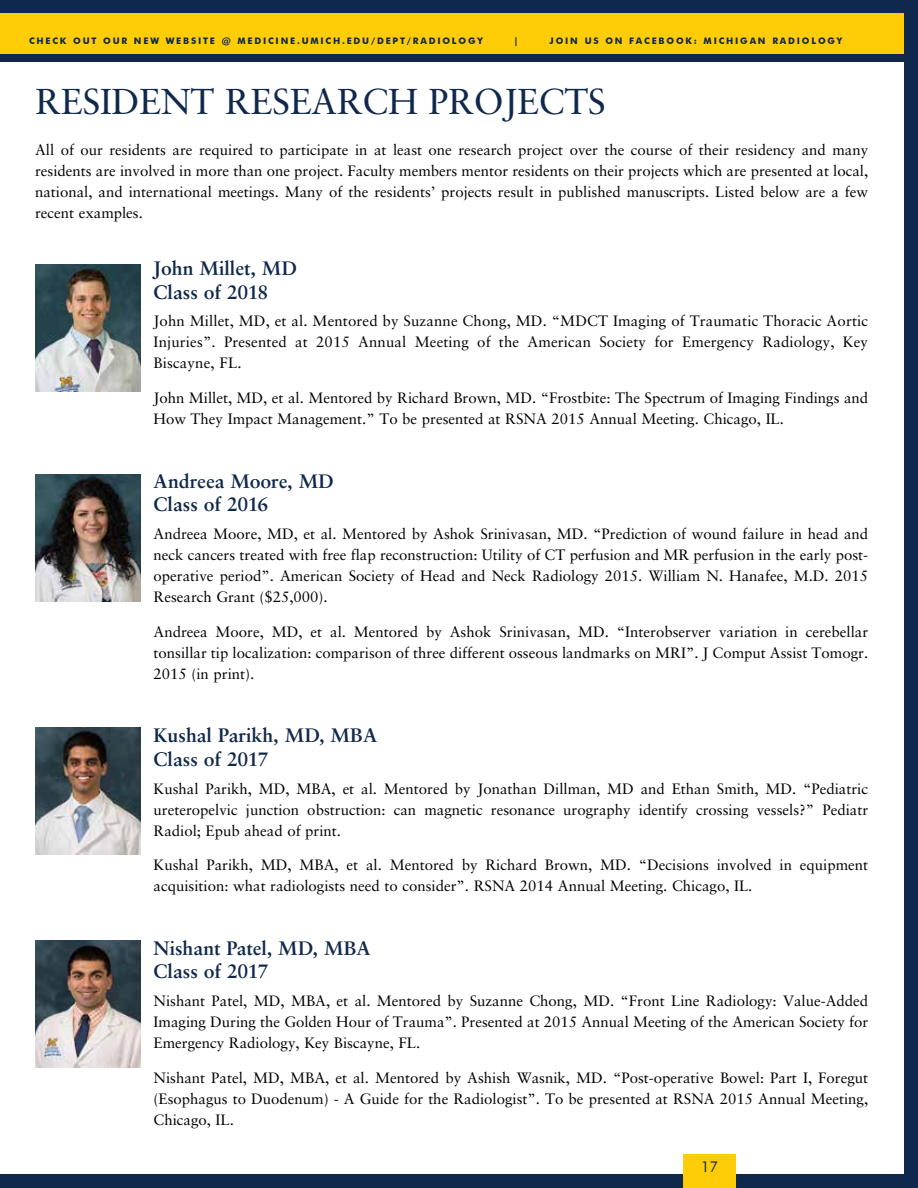
<style>
.page{position:relative;width:918px;height:1188px;background:#fff}
.page>*{position:absolute;margin:0;border:0;box-sizing:border-box;transform-origin:0 0}
.t1{font:36px "Sabon LT Std";letter-spacing:-.01em;color:#10284b}
.t2{font:700 19.5px/23.4px "Sabon LT Std";color:#10284b}
.t3{font:15px/21px "Sabon LT Std";color:#000;text-align:justify}
.t4{font:15px "Futura BT";color:#10284b}
.t5{font:700 9px "Futura BT";letter-spacing:.2em;color:#10284b}
</style>
<div class="page">
<hr style="left:0;top:46px;width:1px;height:863px;background:#c7ddf3">
<div style="left:0;top:54px;width:905px;height:8px;background:#10284b"></div>
<img style="left:35px;top:264px;width:105px;height:127px">
<img style="left:35px;top:727px;width:105px;height:127px">
<img style="left:35px;top:474px;width:105px;height:127px">
<img style="left:35px;top:940px;width:105px;height:127px">
<div style="left:0;top:0;width:918px;height:54px;background:#ffcc08"></div>
<div style="left:0;top:0;width:918px;height:14px;background:#10284b"></div>
<div style="left:0;top:1174px;width:918px;height:14px;background:#10284b"></div>
<div style="left:904px;top:0;width:14px;height:1188px;background:#10284b"></div>
<div style="left:683px;top:1154px;width:53px;height:34px;background:#ffcc08"></div>
<p class="t5" style="left:29px;top:35px;width:455px">CHECK OUT OUR NEW WEBSITE @ MEDICINE.UMICH.EDU/DEPT/RADIOLOGY</p>
<p class="t5" style="left:514px;top:35px;width:6px">|</p>
<p class="t5" style="left:550px;top:35px;width:294px">JOIN US ON FACEBOOK: MICHIGAN RADIOLOGY</p>
<h1 class="t1" style="left:35px;top:80px;width:572px">RESIDENT RESEARCH PROJECTS</h1>
<p class="t3" style="left:35px;top:139px;width:835px">All of our residents are required to participate in at least one research project over the course of their residency and many residents are involved in more than one project. Faculty members mentor residents on their projects which are presented at local, national, and international meetings. Many of the residents’ projects result in published manuscripts. Listed below are a few recent examples.</p>
<h2 class="t2" style="left:154px;top:256px;width:145px">John Millet, MD<br>Class of 2018</h2>
<p class="t3" style="left:154px;top:311px;width:716px">John Millet, MD, et al. Mentored by Suzanne Chong, MD. “MDCT Imaging of Traumatic Thoracic Aortic Injuries”. Presented at 2015 Annual Meeting of the American Society for Emergency Radiology, Key Biscayne, FL.</p>
<p class="t3" style="left:154px;top:387px;width:716px">John Millet, MD, et al. Mentored by Richard Brown, MD. “Frostbite: The Spectrum of Imaging Findings and<br>How They Impact Management.” To be presented at RSNA 2015 Annual Meeting. Chicago, IL.</p>
<h2 class="t2" style="left:154px;top:469px;width:182px">Andreea Moore, MD<br>Class of 2016</h2>
<p class="t3" style="left:154px;top:523px;width:716px">Andreea Moore, MD, et al. Mentored by Ashok Srinivasan, MD. “Prediction of wound failure in head and neck cancers treated with free flap reconstruction: Utility of CT perfusion and MR perfusion in the early post&shy;operative period”. American Society of Head and Neck Radiology 2015. William N. Hanafee, M.D. 2015<br>Research Grant ($25,000).</p>
<p class="t3" style="left:154px;top:621px;width:716px">Andreea Moore, MD, et al. Mentored by Ashok Srinivasan, MD. “Interobserver variation in cerebellar tonsillar tip localization: comparison of three different osseous landmarks on MRI”. J Comput Assist Tomogr.<br>2015 (in print).</p>
<h2 class="t2" style="left:154px;top:723px;width:225px">Kushal Parikh, MD, MBA<br>Class of 2017</h2>
<p class="t3" style="left:154px;top:778px;width:716px">Kushal Parikh, MD, MBA, et al. Mentored by Jonathan Dillman, MD and Ethan Smith, MD. “Pediatric ureteropelvic junction obstruction: can magnetic resonance urography identify crossing vessels?” Pediatr Radiol; Epub ahead of print.</p>
<p class="t3" style="left:154px;top:854px;width:716px">Kushal Parikh, MD, MBA, et al. Mentored by Richard Brown, MD. “Decisions involved in equipment acquisition: what radiologists need to consider”. RSNA 2014 Annual Meeting. Chicago, IL.</p>
<h2 class="t2" style="left:154px;top:936px;width:218px">Nishant Patel, MD, MBA<br>Class of 2017</h2>
<p class="t3" style="left:154px;top:990px;width:716px">Nishant Patel, MD, MBA, et al. Mentored by Suzanne Chong, MD. “Front Line Radiology: Value-Added Imaging During the Golden Hour of Trauma”. Presented at 2015 Annual Meeting of the American Society for Emergency Radiology, Key Biscayne, FL.</p>
<p class="t3" style="left:154px;top:1067px;width:716px">Nishant Patel, MD, MBA, et al. Mentored by Ashish Wasnik, MD. “Post-operative Bowel: Part I, Foregut (Esophagus to Duodenum) - A Guide for the Radiologist”. To be presented at RSNA 2015 Annual Meeting, Chicago, IL.</p>
<p class="t4" style="left:701px;top:1158px;width:19px">17</p>
</div>
